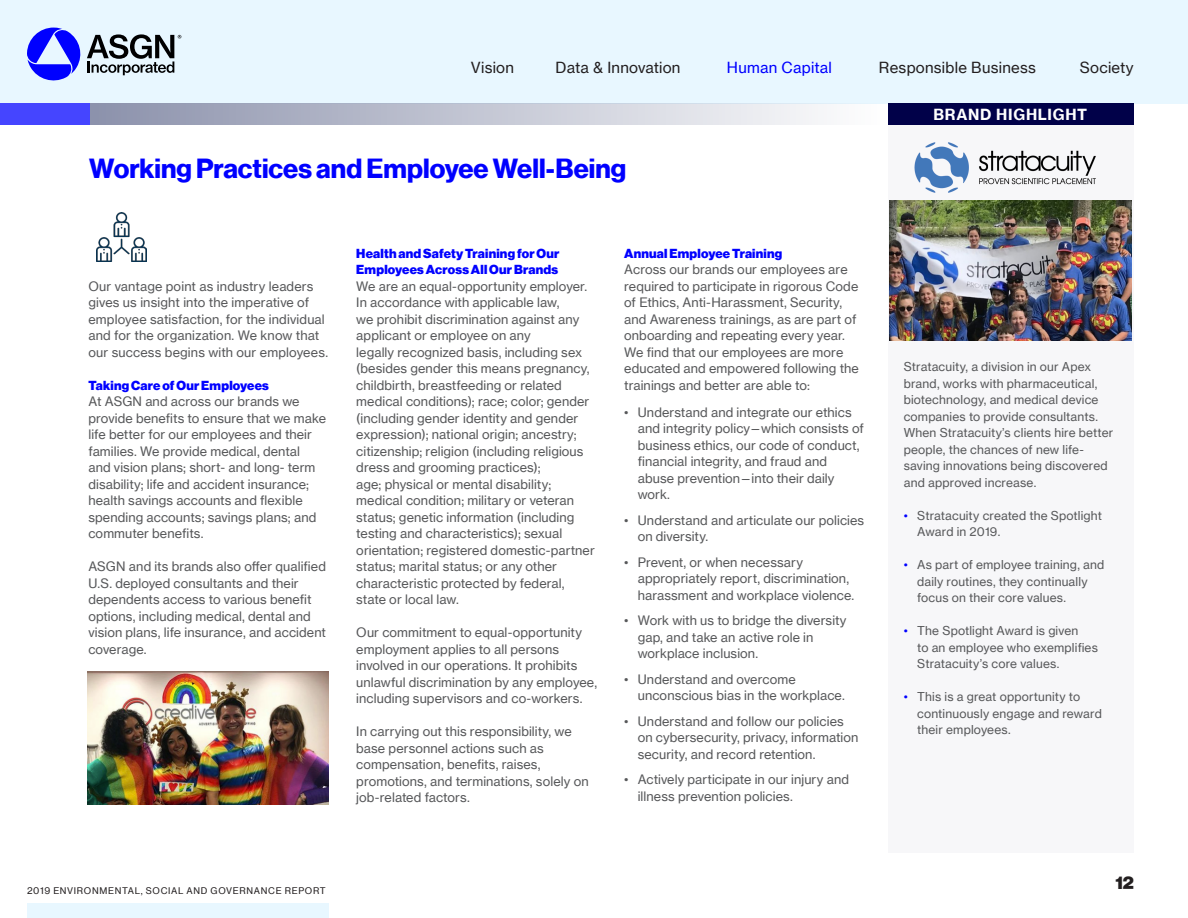
<style>
.page{position:relative;width:1188px;height:918px;background:#fff}
.page>*{position:absolute;margin:0;border:0;box-sizing:border-box;transform-origin:0 0}
.t1{font:27px "N Haas Grotesk DS Pro 75 Bd";color:#00f}
.t2{font:18px "N Haas Grotesk DS Pro 95 Blk";color:#231f20}
.t3{font:15px "N Haas Grotesk TX Pro 55 Rg";letter-spacing:.015em;color:#231f20}
.t4{font:15px "N Haas Grotesk TX Pro 75 Bd";letter-spacing:.05em;color:#fff}
.t5{font:15px "N Haas Grotesk TX Pro 55 Rg";letter-spacing:.015em;color:#00f}
.t6{font:12.75px/16.5px "N Haas Grotesk TX Pro 55 Rg";letter-spacing:.005em;color:#57585a}
.t7{font:12.75px/16.5px "N Haas Grotesk DS Pro 95 Blk";letter-spacing:.015em;color:#00f}
.t8{font:12px/16.5px "N Haas Grotesk TX Pro 55 Rg";letter-spacing:.015em;color:#57585a}
.t9{font:9px "N Haas Grotesk TX Pro 55 Rg";letter-spacing:.075em;color:#231f20}
.s1{color:#00f}
</style>
<div class="page">
<div style="left:0;top:0;width:1188px;height:104px;background:#e8f7ff"></div>
<svg style="left:27px;top:28px;width:154px;height:53px"></svg>
<div style="left:27px;top:904px;width:302px;height:14px;background:#e8f7ff"></div>
<div style="left:888px;top:114px;width:246px;height:739px;background:#f7f7f9"></div>
<img style="left:914px;top:142px;width:182px;height:51px">
<div style="left:888px;top:104px;width:246px;height:21px;background:#010149"></div>
<div style="left:89px;top:104px;width:791px;height:21px;background:linear-gradient(to right,#8b91ab,#fefefe)"></div>
<div style="left:0;top:104px;width:89px;height:21px;background:#4545ff"></div>
<img style="left:97px;top:212px;width:49px;height:50px">
<img style="left:890px;top:200px;width:241px;height:140px">
<img style="left:87px;top:671px;width:242px;height:134px">
<p class="t3" style="left:471px;top:59px;width:45px">Vision</p>
<p class="t3" style="left:556px;top:59px;width:127px">Data &amp; Innovation</p>
<p class="t5" style="left:727px;top:59px;width:107px">Human Capital</p>
<p class="t3" style="left:879px;top:59px;width:159px">Responsible Business</p>
<p class="t3" style="left:1080px;top:59px;width:55px">Society</p>
<p class="t1" style="left:89px;top:153px;width:539px">Working Practices and Employee Well-Being</p>
<p class="t6" style="left:88px;top:278px;width:241px">Our vantage point as industry leaders gives us insight into the imperative of employee satisfaction, for the individual and for the organization. We know that our success begins with our employees.</p>
<p class="t7" style="left:88px;top:377px;width:182px">Taking Care of Our Employees</p>
<p class="t6" style="left:88px;top:393px;width:239px">At ASGN and across our brands we provide benefits to ensure that we make life better for our employees and their families. We provide medical, dental<br>and vision plans; short- and long- term disability; life and accident insurance; health savings accounts and flexible spending accounts; savings plans; and commuter benefits.</p>
<p class="t6" style="left:88px;top:558px;width:239px">ASGN and its brands also offer qualified</p>
<p class="t6" style="left:88px;top:575px;width:239px">U.S. deployed consultants and their dependents access to various benefit options, including medical, dental and vision plans, life insurance, and accident coverage.</p>
<p class="t7" style="left:356px;top:245px;width:205px">Health and Safety Training for Our<br>Employees Across All Our Brands</p>
<p class="t6" style="left:356px;top:278px;width:232px">We are an equal-opportunity employer.<br>In accordance with applicable law,<br>we prohibit discrimination against any applicant or employee on any</p>
<p class="t6" style="left:356px;top:344px;width:240px">legally recognized basis, including sex (besides gender this means pregnancy, childbirth, breastfeeding or related medical conditions); race; color; gender (including gender identity and gender expression); national origin; ancestry; citizenship; religion (including religious dress and grooming practices);<br>age; physical or mental disability; medical condition; military or veteran status; genetic information (including testing and characteristics); sexual orientation; registered domestic-partner status; marital status; or any other characteristic protected by federal, state or local law.</p>
<p class="t6" style="left:356px;top:624px;width:242px">Our commitment to equal-opportunity employment applies to all persons involved in our operations. It prohibits unlawful discrimination by any employee, including supervisors and co-workers.</p>
<p class="t6" style="left:356px;top:723px;width:217px">In carrying out this responsibility, we base personnel actions such as</p>
<p class="t6" style="left:356px;top:756px;width:234px">compensation, benefits, raises, promotions, and terminations, solely on job-related factors.</p>
<p class="t7" style="left:624px;top:245px;width:160px">Annual Employee Training</p>
<p class="t6" style="left:624px;top:261px;width:236px">Across our brands our employees are required to participate in rigorous Code of Ethics, Anti-Harassment, Security, and Awareness trainings, as are part of onboarding and repeating every year.<br>We find that our employees are more educated and empowered following the trainings and better are able to:</p>
<p class="t6" style="left:638px;top:404px;width:228px;text-indent:-14px">• Understand and integrate our ethics and integrity policy—which consists of business ethics, our code of conduct, financial integrity, and fraud and abuse prevention—into their daily work.</p>
<p class="t6" style="left:638px;top:512px;width:228px;text-indent:-14px">• Understand and articulate our policies on diversity.</p>
<p class="t6" style="left:638px;top:554px;width:218px;text-indent:-14px">• Prevent, or when necessary appropriately report, discrimination, harassment and workplace violence.</p>
<p class="t6" style="left:638px;top:612px;width:210px;text-indent:-14px">• Work with us to bridge the diversity gap, and take an active role in workplace inclusion.</p>
<p class="t6" style="left:638px;top:671px;width:209px;text-indent:-14px">• Understand and overcome unconscious bias in the workplace.</p>
<p class="t6" style="left:638px;top:713px;width:222px;text-indent:-14px">• Understand and follow our policies on cybersecurity, privacy, information security, and record retention.</p>
<p class="t6" style="left:638px;top:771px;width:213px;text-indent:-14px">• Actively participate in our injury and illness prevention policies.</p>
<p class="t9" style="left:27px;top:886px;width:300px">2019 ENVIRONMENTAL, SOCIAL AND GOVERNANCE REPORT</p>
<p class="t4" style="left:933px;top:105px;width:155px">BRAND HIGHLIGHT</p>
<p class="t8" style="left:904px;top:359px;width:211px">Stratacuity, a division in our Apex brand, works with pharmaceutical, biotechnology, and medical device companies to provide consultants.<br>When Stratacuity’s clients hire better people, the chances of new life&shy;saving innovations being discovered and approved increase.</p>
<p class="t8" style="left:917px;top:507px;width:186px;text-indent:-14px"><span class="s1">•</span> Stratacuity created the Spotlight<br>Award in 2019.</p>
<p class="t8" style="left:917px;top:557px;width:189px;text-indent:-14px"><span class="s1">•</span> As part of employee training, and daily routines, they continually focus on their core values.</p>
<p class="t8" style="left:917px;top:623px;width:182px;text-indent:-14px"><span class="s1">•</span> The Spotlight Award is given<br>to an employee who exemplifies<br>Stratacuity’s core values.</p>
<p class="t8" style="left:917px;top:689px;width:186px;text-indent:-14px"><span class="s1">•</span> This is a great opportunity to continuously engage and reward their employees.</p>
<h2 class="t2" style="left:1115px;top:872px;width:20px">12</h2>
</div>
